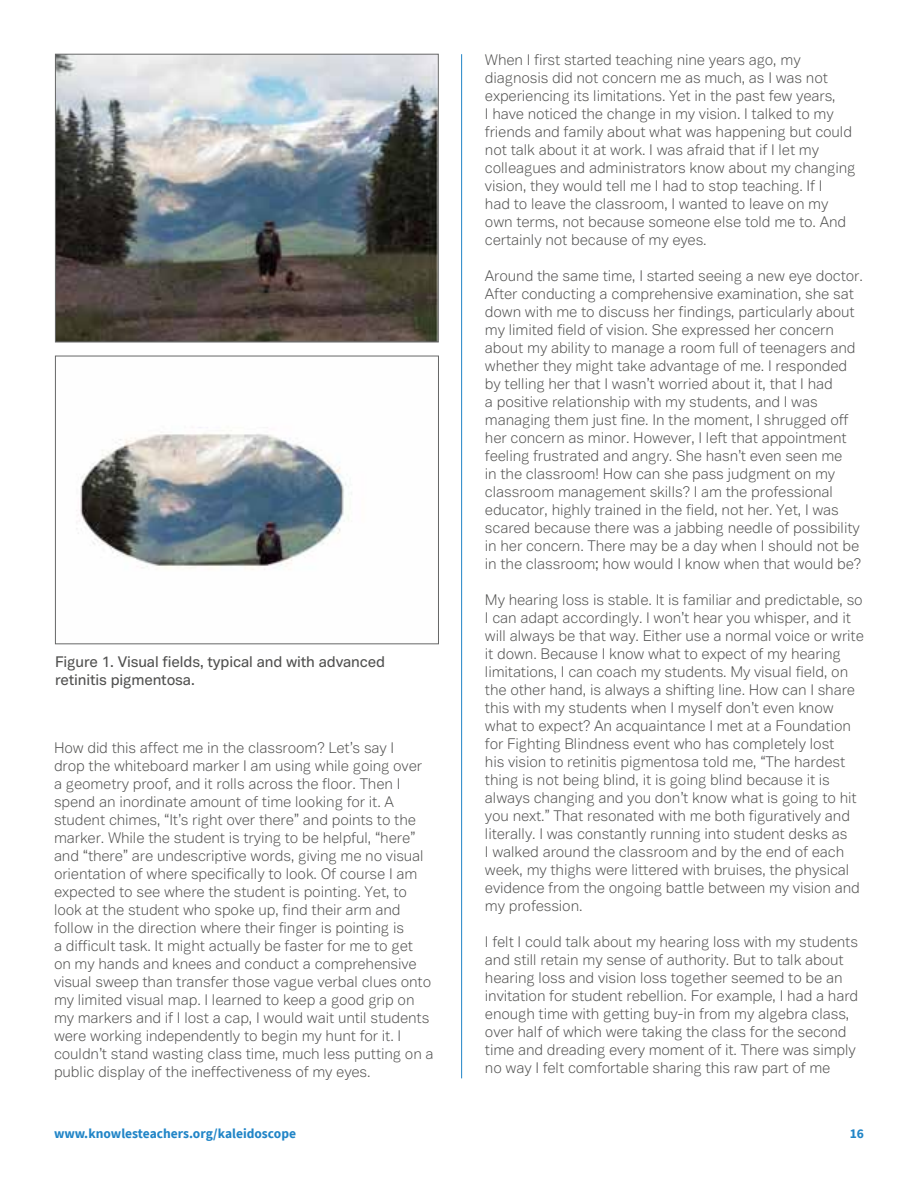
<style>
.page{position:relative;width:918px;height:1188px;background:#fff}
.page>*{position:absolute;margin:0;border:0;box-sizing:border-box;transform-origin:0 0}
.t1{font:300 15px/18px "Vaud";letter-spacing:-.01em;color:#50504f}
.t2{font:500 15px/18px "Vaud";letter-spacing:-.01em;color:#50504f}
.t3{font:700 13.5px "Source Sans Pro";color:#2185c7}
</style>
<div class="page">
<hr style="left:461px;top:54px;width:1px;height:1024px;background:#2185c7">
<img style="left:57px;top:56px;width:380px;height:284px">
<div style="left:55px;top:54px;width:384px;height:288px;border:1px solid #666767"></div>
<img style="left:76px;top:427px;width:276px;height:143px">
<div style="left:55px;top:356px;width:384px;height:288px;border:1px solid #666767"></div>
<p class="t2" style="left:55px;top:652px;width:332px">Figure 1. Visual fields, typical and with advanced retinitis pigmentosa.</p>
<p class="t1" style="left:54px;top:738px;width:381px">How did this affect me in the classroom? Let’s say I<br>drop the whiteboard marker I am using while going over a geometry proof, and it rolls across the floor. Then I spend an inordinate amount of time looking for it. A student chimes, “It’s right over there” and points to the marker. While the student is trying to be helpful, “here” and “there” are undescriptive words, giving me no visual orientation of where specifically to look. Of course I am expected to see where the student is pointing. Yet, to look at the student who spoke up, find their arm and follow in the direction where their finger is pointing is<br>a difficult task. It might actually be faster for me to get on my hands and knees and conduct a comprehensive visual sweep than transfer those vague verbal clues onto my limited visual map. I learned to keep a good grip on my markers and if I lost a cap, I would wait until students were working independently to begin my hunt for it. I couldn’t stand wasting class time, much less putting on a public display of the ineffectiveness of my eyes.</p>
<p class="t1" style="left:485px;top:51px;width:372px">When I first started teaching nine years ago, my diagnosis did not concern me as much, as I was not experiencing its limitations. Yet in the past few years,<br>I have noticed the change in my vision. I talked to my friends and family about what was happening but could not talk about it at work. I was afraid that if I let my colleagues and administrators know about my changing vision, they would tell me I had to stop teaching. If I<br>had to leave the classroom, I wanted to leave on my own terms, not because someone else told me to. And certainly not because of my eyes.</p>
<p class="t1" style="left:485px;top:267px;width:379px">Around the same time, I started seeing a new eye doctor.<br>After conducting a comprehensive examination, she sat down with me to discuss her findings, particularly about my limited field of vision. She expressed her concern about my ability to manage a room full of teenagers and whether they might take advantage of me. I responded by telling her that I wasn’t worried about it, that I had<br>a positive relationship with my students, and I was managing them just fine. In the moment, I shrugged off her concern as minor. However, I left that appointment feeling frustrated and angry. She hasn’t even seen me<br>in the classroom! How can she pass judgment on my classroom management skills? I am the professional educator, highly trained in the field, not her. Yet, I was scared because there was a jabbing needle of possibility in her concern. There may be a day when I should not be in the classroom; how would I know when that would be?</p>
<p class="t1" style="left:485px;top:591px;width:381px">My hearing loss is stable. It is familiar and predictable, so I can adapt accordingly. I won’t hear you whisper, and it will always be that way. Either use a normal voice or write it down. Because I know what to expect of my hearing limitations, I can coach my students. My visual field, on the other hand, is always a shifting line. How can I share this with my students when I myself don’t even know what to expect? An acquaintance I met at a Foundation for Fighting Blindness event who has completely lost<br>his vision to retinitis pigmentosa told me, “The hardest thing is not being blind, it is going blind because it is always changing and you don’t know what is going to hit you next.” That resonated with me both figuratively and literally. I was constantly running into student desks as<br>I walked around the classroom and by the end of each week, my thighs were littered with bruises, the physical evidence from the ongoing battle between my vision and my profession.</p>
<p class="t1" style="left:485px;top:933px;width:375px">I felt I could talk about my hearing loss with my students and still retain my sense of authority. But to talk about hearing loss and vision loss together seemed to be an invitation for student rebellion. For example, I had a hard enough time with getting buy-in from my algebra class, over half of which were taking the class for the second time and dreading every moment of it. There was simply no way I felt comfortable sharing this raw part of me</p>
<p class="t3" style="left:54px;top:1125px;width:244px">www.knowlesteachers.org/kaleidoscope</p>
<p class="t3" style="left:850px;top:1125px;width:16px">16</p>
</div>
